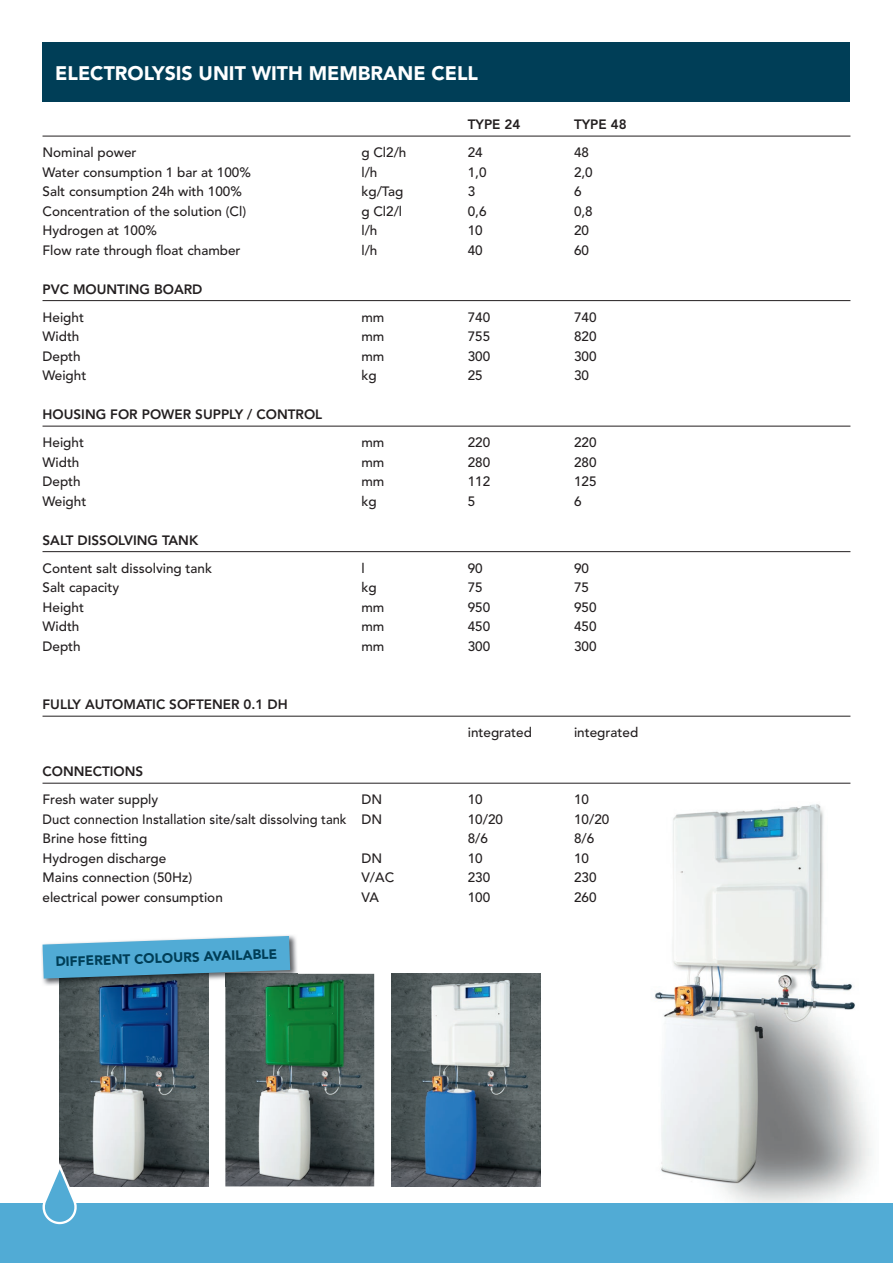
<style>
.page{position:relative;width:893px;height:1263px;background:#fff}
.page>*{position:absolute;margin:0;border:0;box-sizing:border-box;transform-origin:0 0}
.t1{font:900 19.5px "Avenir";color:#fff}
.t2{font:500 13.5px "Avenir";color:#231f20}
.t3{font:800 13.5px "Avenir";color:#231f20}
.t4{font:500 13.5px "Avenir";color:#231f20;scale:.96 1}
.t5{font:900 13.5px "Avenir";color:#003e57}
</style>
<div class="page">
<img style="left:654px;top:804px;width:219px;height:399px">
<div style="left:0;top:1203px;width:893px;height:60px;background:#51abd5"></div>
<div style="left:43px;top:43px;width:807px;height:59px;background:#003e57"></div>
<hr style="left:43px;top:136px;width:807px;height:1px;background:#231f20">
<hr style="left:43px;top:300px;width:807px;height:1px;background:#231f20">
<hr style="left:43px;top:426px;width:807px;height:1px;background:#231f20">
<hr style="left:43px;top:551px;width:807px;height:1px;background:#231f20">
<hr style="left:43px;top:716px;width:807px;height:1px;background:#231f20">
<hr style="left:43px;top:783px;width:807px;height:1px;background:#231f20">
<img style="left:60px;top:986px;width:148px;height:200px">
<img style="left:225px;top:974px;width:149px;height:212px">
<img style="left:391px;top:974px;width:149px;height:212px">
<img style="left:42px;top:935px;width:256px;height:51px">
<img style="left:225px;top:974px;width:73px;height:12px">
<svg style="left:43px;top:936px;width:247px;height:42px;background:#61abcd"></svg>
<svg style="left:43px;top:1163px;width:34px;height:61px"></svg>
<h1 class="t1" style="left:55px;top:61px;width:424px">ELECTROLYSIS UNIT WITH MEMBRANE CELL</h1>
<p class="t3" style="left:468px;top:117px;width:54px">TYPE 24</p>
<p class="t3" style="left:574px;top:117px;width:54px">TYPE 48</p>
<p class="t2" style="left:43px;top:145px;width:96px">Nominal power</p>
<p class="t2" style="left:361px;top:145px;width:47px">g Cl2/h</p>
<p class="t2" style="left:468px;top:145px;width:17px">24</p>
<p class="t2" style="left:574px;top:145px;width:17px">48</p>
<p class="t2" style="left:43px;top:164px;width:210px">Water consumption 1 bar at 100%</p>
<p class="t2" style="left:361px;top:164px;width:17px">l/h</p>
<p class="t2" style="left:468px;top:164px;width:20px">1,0</p>
<p class="t2" style="left:574px;top:164px;width:20px">2,0</p>
<p class="t2" style="left:43px;top:184px;width:201px">Salt consumption 24h with 100%</p>
<p class="t2" style="left:361px;top:184px;width:44px">kg/Tag</p>
<p class="t2" style="left:468px;top:184px;width:9px">3</p>
<p class="t2" style="left:574px;top:184px;width:9px">6</p>
<p class="t2" style="left:43px;top:203px;width:205px">Concentration of the solution (Cl)</p>
<p class="t2" style="left:361px;top:203px;width:42px">g Cl2/l</p>
<p class="t2" style="left:468px;top:203px;width:20px">0,6</p>
<p class="t2" style="left:574px;top:203px;width:20px">0,8</p>
<p class="t2" style="left:43px;top:223px;width:116px">Hydrogen at 100%</p>
<p class="t2" style="left:361px;top:223px;width:17px">l/h</p>
<p class="t2" style="left:468px;top:223px;width:17px">10</p>
<p class="t2" style="left:574px;top:223px;width:17px">20</p>
<p class="t2" style="left:43px;top:242px;width:200px">Flow rate through float chamber</p>
<p class="t2" style="left:361px;top:242px;width:17px">l/h</p>
<p class="t2" style="left:468px;top:242px;width:17px">40</p>
<p class="t2" style="left:574px;top:242px;width:17px">60</p>
<p class="t3" style="left:43px;top:281px;width:161px">PVC MOUNTING BOARD</p>
<p class="t2" style="left:43px;top:309px;width:43px">Height</p>
<p class="t2" style="left:361px;top:309px;width:25px">mm</p>
<p class="t2" style="left:468px;top:309px;width:24px">740</p>
<p class="t2" style="left:574px;top:309px;width:24px">740</p>
<p class="t2" style="left:43px;top:329px;width:38px">Width</p>
<p class="t2" style="left:361px;top:329px;width:25px">mm</p>
<p class="t2" style="left:468px;top:329px;width:24px">755</p>
<p class="t2" style="left:574px;top:329px;width:24px">820</p>
<p class="t2" style="left:43px;top:348px;width:40px">Depth</p>
<p class="t2" style="left:361px;top:348px;width:25px">mm</p>
<p class="t2" style="left:468px;top:348px;width:24px">300</p>
<p class="t2" style="left:574px;top:348px;width:24px">300</p>
<p class="t2" style="left:43px;top:368px;width:45px">Weight</p>
<p class="t2" style="left:361px;top:368px;width:17px">kg</p>
<p class="t2" style="left:468px;top:368px;width:17px">25</p>
<p class="t2" style="left:574px;top:368px;width:17px">30</p>
<p class="t3" style="left:43px;top:407px;width:281px">HOUSING FOR POWER SUPPLY / CONTROL</p>
<p class="t2" style="left:43px;top:435px;width:43px">Height</p>
<p class="t2" style="left:361px;top:435px;width:25px">mm</p>
<p class="t2" style="left:468px;top:435px;width:24px">220</p>
<p class="t2" style="left:574px;top:435px;width:24px">220</p>
<p class="t2" style="left:43px;top:454px;width:38px">Width</p>
<p class="t2" style="left:361px;top:454px;width:25px">mm</p>
<p class="t2" style="left:468px;top:454px;width:24px">280</p>
<p class="t2" style="left:574px;top:454px;width:24px">280</p>
<p class="t2" style="left:43px;top:474px;width:40px">Depth</p>
<p class="t2" style="left:361px;top:474px;width:25px">mm</p>
<p class="t2" style="left:468px;top:474px;width:24px">112</p>
<p class="t2" style="left:574px;top:474px;width:24px">125</p>
<p class="t2" style="left:43px;top:493px;width:45px">Weight</p>
<p class="t2" style="left:361px;top:493px;width:17px">kg</p>
<p class="t2" style="left:468px;top:493px;width:9px">5</p>
<p class="t2" style="left:574px;top:493px;width:9px">6</p>
<p class="t3" style="left:43px;top:532px;width:157px">SALT DISSOLVING TANK</p>
<p class="t2" style="left:43px;top:560px;width:171px">Content salt dissolving tank</p>
<p class="t2" style="left:361px;top:560px;width:5px">l</p>
<p class="t2" style="left:468px;top:560px;width:17px">90</p>
<p class="t2" style="left:574px;top:560px;width:17px">90</p>
<p class="t2" style="left:43px;top:580px;width:78px">Salt capacity</p>
<p class="t2" style="left:361px;top:580px;width:17px">kg</p>
<p class="t2" style="left:468px;top:580px;width:17px">75</p>
<p class="t2" style="left:574px;top:580px;width:17px">75</p>
<p class="t2" style="left:43px;top:599px;width:43px">Height</p>
<p class="t2" style="left:361px;top:599px;width:25px">mm</p>
<p class="t2" style="left:468px;top:599px;width:24px">950</p>
<p class="t2" style="left:574px;top:599px;width:24px">950</p>
<p class="t2" style="left:43px;top:619px;width:38px">Width</p>
<p class="t2" style="left:361px;top:619px;width:25px">mm</p>
<p class="t2" style="left:468px;top:619px;width:24px">450</p>
<p class="t2" style="left:574px;top:619px;width:24px">450</p>
<p class="t2" style="left:43px;top:638px;width:40px">Depth</p>
<p class="t2" style="left:361px;top:638px;width:25px">mm</p>
<p class="t2" style="left:468px;top:638px;width:24px">300</p>
<p class="t2" style="left:574px;top:638px;width:24px">300</p>
<p class="t3" style="left:43px;top:697px;width:247px">FULLY AUTOMATIC SOFTENER 0.1 DH</p>
<p class="t2" style="left:468px;top:725px;width:66px">integrated</p>
<p class="t2" style="left:574px;top:725px;width:66px">integrated</p>
<p class="t3" style="left:43px;top:764px;width:102px">CONNECTIONS</p>
<p class="t2" style="left:43px;top:792px;width:117px">Fresh water supply</p>
<p class="t2" style="left:361px;top:792px;width:22px">DN</p>
<p class="t2" style="left:468px;top:792px;width:17px">10</p>
<p class="t2" style="left:574px;top:792px;width:17px">10</p>
<p class="t4" style="left:43px;top:811px;width:355px">Duct connection Installation site/salt dissolving tank DN</p>
<p class="t2" style="left:468px;top:811px;width:37px">10/20</p>
<p class="t2" style="left:574px;top:811px;width:37px">10/20</p>
<p class="t2" style="left:43px;top:831px;width:106px">Brine hose fitting</p>
<p class="t2" style="left:468px;top:831px;width:22px">8/6</p>
<p class="t2" style="left:574px;top:831px;width:22px">8/6</p>
<p class="t2" style="left:43px;top:850px;width:125px">Hydrogen discharge</p>
<p class="t2" style="left:361px;top:850px;width:22px">DN</p>
<p class="t2" style="left:468px;top:850px;width:17px">10</p>
<p class="t2" style="left:574px;top:850px;width:17px">10</p>
<p class="t2" style="left:43px;top:870px;width:151px">Mains connection (50Hz)</p>
<p class="t2" style="left:361px;top:870px;width:34px">V/AC</p>
<p class="t2" style="left:468px;top:870px;width:24px">230</p>
<p class="t2" style="left:574px;top:870px;width:24px">230</p>
<p class="t2" style="left:43px;top:889px;width:182px">electrical power consumption</p>
<p class="t2" style="left:361px;top:889px;width:19px">VA</p>
<p class="t2" style="left:468px;top:889px;width:24px">100</p>
<p class="t2" style="left:574px;top:889px;width:24px">260</p>
<p class="t5" style="left:55px;top:953px;width:223px;rotate:-2deg">DIFFERENT COLOURS AVAILABLE</p>
</div>
